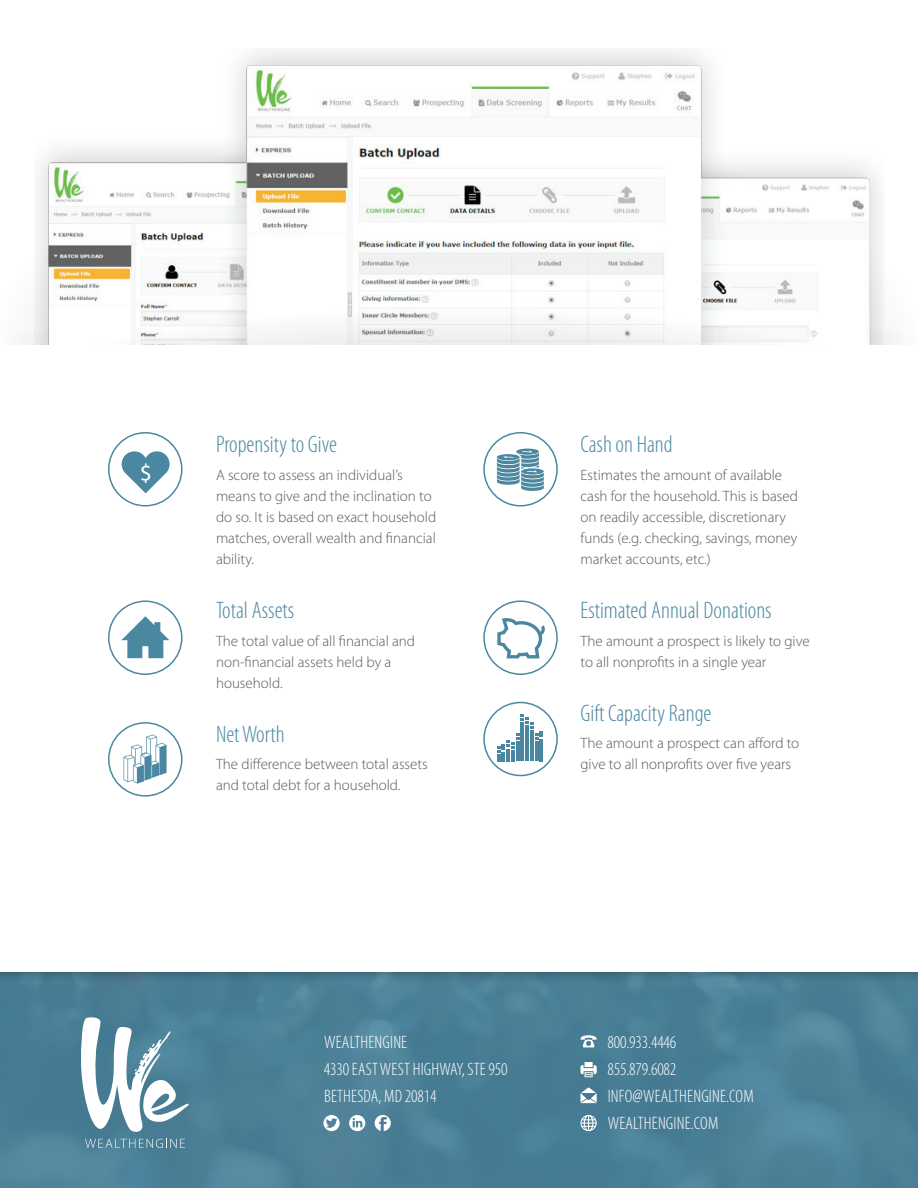
<style>
.page{position:relative;width:918px;height:1188px;background:#fff}
.page>*{position:absolute;margin:0;border:0;box-sizing:border-box;transform-origin:0 0}
.t1{font:300 condensed 24px "Myriad Pro";color:#4a87a1}
.t2{font:24px "Myriad Pro";color:#fff}
.t3{font:300 condensed 18px/27px "Myriad Pro";letter-spacing:.01em;color:#fff}
.t4{font:300 15px/21px "Myriad Pro";color:#57585a}
</style>
<div class="page">
<div style="left:0;top:968px;width:918px;height:220px;background:#231f20;opacity:.5"></div>
<img style="left:35px;top:50px;width:848px;height:257px">
<svg style="left:80px;top:1017px;width:109px;height:115px"></svg>
<svg style="left:85px;top:1139px;width:100px;height:9px"></svg>
<svg style="left:580px;top:1062px;width:17px;height:15px"></svg>
<svg style="left:580px;top:1115px;width:17px;height:16px"></svg>
<svg style="left:580px;top:1035px;width:17px;height:12px"></svg>
<svg style="left:580px;top:1087px;width:17px;height:16px"></svg>
<svg style="left:323px;top:1115px;width:17px;height:16px"></svg>
<svg style="left:375px;top:1115px;width:16px;height:16px"></svg>
<svg style="left:349px;top:1115px;width:16px;height:16px"></svg>
<svg style="left:23px;top:307px;width:872px;height:38px"></svg>
<div style="left:108px;top:432px;width:75px;height:75px;border:2px solid #4a87a1;border-radius:50%"></div>
<div style="left:108px;top:600px;width:75px;height:75px;border:2px solid #4a87a1;border-radius:50%"></div>
<div style="left:108px;top:722px;width:75px;height:75px;border:2px solid #4a87a1;border-radius:50%"></div>
<div style="left:483px;top:432px;width:75px;height:75px;border:2px solid #4a87a1;border-radius:50%"></div>
<div style="left:483px;top:600px;width:75px;height:75px;border:2px solid #4a87a1;border-radius:50%"></div>
<div style="left:483px;top:702px;width:75px;height:74px;border:2px solid #4a87a1;border-radius:50%"></div>
<svg style="left:121px;top:616px;width:48px;height:42px"></svg>
<svg style="left:497px;top:618px;width:48px;height:40px"></svg>
<svg style="left:497px;top:714px;width:46px;height:47px"></svg>
<svg style="left:122px;top:727px;width:45px;height:57px"></svg>
<svg style="left:497px;top:449px;width:47px;height:42px"></svg>
<svg style="left:121px;top:451px;width:49px;height:42px"></svg>
<h1 class="t2" style="left:140px;top:458px;width:14px">$</h1>
<h1 class="t1" style="left:216px;top:430px;width:123px">Propensity to Give</h1>
<p class="t4" style="left:216px;top:464px;width:222px">A score to assess an individual’s means to give and the inclination to do so. It is based on exact household matches, overall wealth and financial ability.</p>
<h1 class="t1" style="left:216px;top:596px;width:80px">Total Assets</h1>
<p class="t4" style="left:216px;top:630px;width:201px">The total value of all financial and non-financial assets held by a household.</p>
<h1 class="t1" style="left:216px;top:720px;width:70px">Net Worth</h1>
<p class="t4" style="left:216px;top:754px;width:213px">The difference between total assets and total debt for a household.</p>
<h1 class="t1" style="left:580px;top:430px;width:94px">Cash on Hand</h1>
<p class="t4" style="left:580px;top:464px;width:219px">Estimates the amount of available cash for the household. This is based on readily accessible, discretionary funds (e.g. checking, savings, money market accounts, etc.)</p>
<h1 class="t1" style="left:580px;top:596px;width:193px">Estimated Annual Donations</h1>
<p class="t4" style="left:580px;top:630px;width:231px">The amount a prospect is likely to give to all nonprofits in a single year</p>
<h1 class="t1" style="left:580px;top:699px;width:132px">Gift Capacity Range</h1>
<p class="t4" style="left:580px;top:733px;width:220px">The amount a prospect can afford to give to all nonprofits over five years</p>
<p class="t3" style="left:324px;top:1028px;width:185px">Wealthengine<br>4330 East West Highway, Ste 950<br>Bethesda, MD 20814</p>
<p class="t3" style="left:607px;top:1028px;width:148px">800.933.4446<br>855.879.6082 info@wealthengine.com<br>Wealthengine.com</p>
</div>
